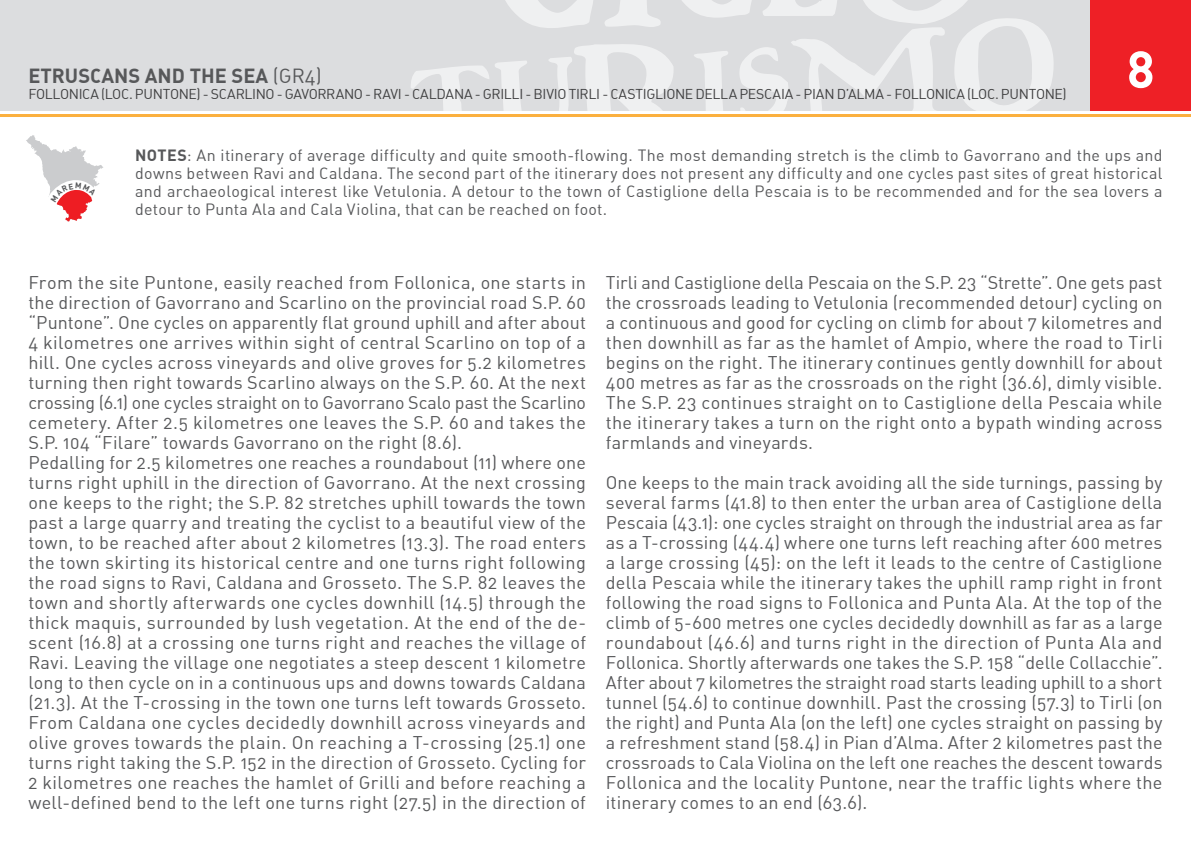
<style>
.page{position:relative;width:1191px;height:851px;background:#fff}
.page>*{position:absolute;margin:0;border:0;box-sizing:border-box;transform-origin:0 0}
.t1{font:700 51px "DIN";color:#fff}
.t2{font:700 20px "DIN Alternate";color:#57585a}
.t3{font:20px "DIN Alternate";color:#57585a}
.t4{font:18px/20px "DIN Alternate";letter-spacing:.02em;color:#57585a;text-align:justify}
.t5{font:16px/18px "DIN Alternate";letter-spacing:.015em;color:#57585a;text-align:justify}
.t6{font:14px "DIN Alternate";letter-spacing:-.025em;color:#3e3e3f}
.t7{font:14px "DIN Alternate";letter-spacing:-.005em;color:#3e3e3f}
.s1{font-weight:700}
</style>
<div class="page">
<div style="left:0;top:0;width:1191px;height:111px;background:#dcdddf"></div>
<div style="left:1090px;top:0;width:101px;height:111px;background:#ee2026"></div>
<hr style="left:0;top:114px;width:1191px;height:3px;background:#fbb03f">
<svg style="left:411px;top:0;width:643px;height:111px"></svg>
<svg style="left:26px;top:135px;width:77px;height:87px"></svg>
<p class="t2" style="left:28px;top:62px;width:87px">ETRUSCANS</p>
<p class="t2" style="left:145px;top:62px;width:58px">AN D THE</p>
<p class="t3" style="left:231px;top:63px;width:92px"><span class="s1">SEA</span> (GR4)</p>
<p class="t6" style="left:28px;top:85px;width:17px">Follo</p>
<p class="t6" style="left:69px;top:85px;width:158px">nica (loc. puntone) - Scarli</p>
<p class="t6" style="left:256px;top:85px;width:48px">no - Gavorra</p>
<p class="t7" style="left:344px;top:85px;width:155px">no - Ravi - Caldana - Grilli</p>
<p class="t6" style="left:525px;top:85px;width:24px">- Bivio</p>
<p class="t6" style="left:569px;top:85px;width:7px">Tirli</p>
<p class="t6" style="left:602px;top:85px;width:48px">- Castiglio</p>
<p class="t6" style="left:675px;top:85px;width:47px">ne della</p>
<p class="t6" style="left:739px;top:85px;width:26px">Pescaia</p>
<p class="t6" style="left:795px;top:85px;width:71px">- Pian d’Alma</p>
<p class="t6" style="left:886px;top:85px;width:25px">- Follo</p>
<p class="t6" style="left:935px;top:85px;width:133px">nica (loc. puntone)</p>
<h1 class="t1" style="left:1127px;top:36px;width:29px">8</h1>
<p class="t5" style="left:135px;top:145px;width:1028px"><span class="s1">NOTES</span>: An itinerary of average difficulty and quite smooth-flowing. The most demanding stretch is the climb to Gavorrano and the ups and downs between Ravi and Caldana. The second part of the itinerary does not present any difficulty and one cycles past sites of great historical and archaeological interest like Vetulonia. A detour to the town of Castiglione della Pescaia is to be recommended and for the sea lovers a detour to Punta Ala and Cala Violina, that can be reached on foot.</p>
<p class="t4" style="left:28px;top:272px;width:559px;text-align:left">From the site Puntone, easily reached from Follonica, one starts in the direction of Gavorrano and Scarlino on the provincial road S.P. 60 “Puntone”. One cycles on apparently flat ground uphill and after about 4 kilometres one arrives within sight of central Scarlino on top of a hill. One cycles across vineyards and olive groves for 5.2 kilometres turning then right towards Scarlino always on the S.P. 60. At the next crossing (6.1) one cycles straight on to Gavorrano Scalo past the Scarlino cemetery. After 2.5 kilometres one leaves the S.P. 60 and takes the S.P. 104 “Filare” towards Gavorrano on the right (8.6).<br>Pedalling for 2.5 kilometres one reaches a roundabout (11) where one turns right uphill in the direction of Gavorrano. At the next crossing one keeps to the right; the S.P. 82 stretches uphill towards the town past a large quarry and treating the cyclist to a beautiful view of the town, to be reached after about 2 kilometres (13.3). The road enters the town skirting its historical centre and one turns right following the road signs to Ravi, Caldana and Grosseto. The S.P. 82 leaves the town and shortly afterwards one cycles downhill (14.5) through the thick maquis, surrounded by lush vegetation. At the end of the de&shy;scent (16.8) at a crossing one turns right and reaches the village of Ravi. Leaving the village one negotiates a steep descent 1 kilometre long to then cycle on in a continuous ups and downs towards Caldana (21.3). At the T-crossing in the town one turns left towards Grosseto.<br>From Caldana one cycles decidedly downhill across vineyards and olive groves towards the plain. On reaching a T-crossing (25.1) one turns right taking the S.P. 152 in the direction of Grosseto. Cycling for 2 kilometres one reaches the hamlet of Grilli and before reaching a well-defined bend to the left one turns right (27.5) in the direction of</p>
<p class="t4" style="left:606px;top:272px;width:558px">Tirli and Castiglione della Pescaia on the S.P. 23 “Strette”. One gets past the crossroads leading to Vetulonia (recommended detour) cycling on a continuous and good for cycling on climb for about 7 kilometres and then downhill as far as the hamlet of Ampio, where the road to Tirli begins on the right. The itinerary continues gently downhill for about 400 metres as far as the crossroads on the right (36.6), dimly visible.<br>The S.P. 23 continues straight on to Castiglione della Pescaia while the itinerary takes a turn on the right onto a bypath winding across farmlands and vineyards.</p>
<p class="t4" style="left:606px;top:472px;width:558px">One keeps to the main track avoiding all the side turnings, passing by several farms (41.8) to then enter the urban area of Castiglione della Pescaia (43.1): one cycles straight on through the industrial area as far as a T-crossing (44.4) where one turns left reaching after 600 metres a large crossing (45): on the left it leads to the centre of Castiglione della Pescaia while the itinerary takes the uphill ramp right in front following the road signs to Follonica and Punta Ala. At the top of the climb of 5-600 metres one cycles decidedly downhill as far as a large roundabout (46.6) and turns right in the direction of Punta Ala and Follonica. Shortly afterwards one takes the S.P. 158 “delle Collacchie”.<br>After about 7 kilometres the straight road starts leading uphill to a short tunnel (54.6) to continue downhill. Past the crossing (57.3) to Tirli (on the right) and Punta Ala (on the left) one cycles straight on passing by a refreshment stand (58.4) in Pian d’Alma. After 2 kilometres past the crossroads to Cala Violina on the left one reaches the descent towards Follonica and the locality Puntone, near the traffic lights where the itinerary comes to an end (63.6).</p>
</div>
